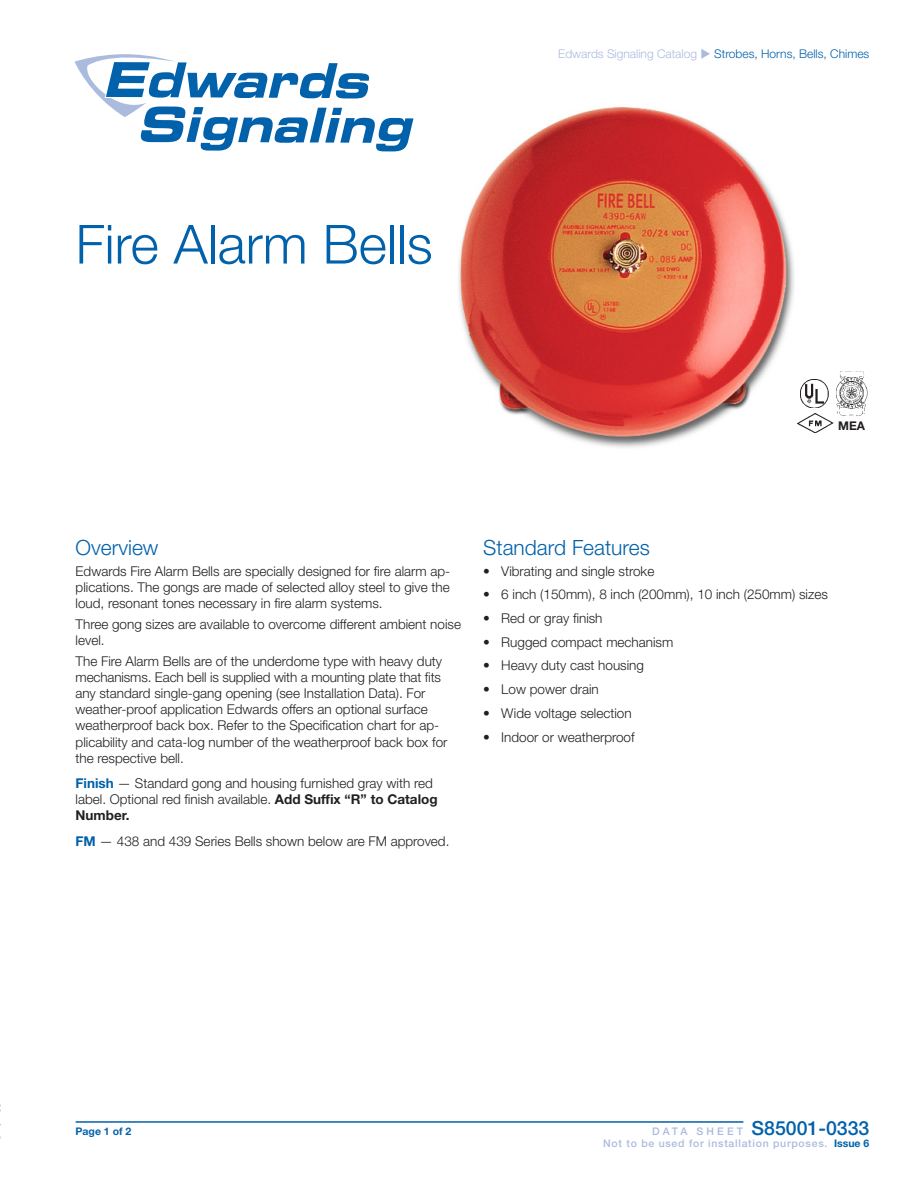
<style>
.page{position:relative;width:918px;height:1188px;background:#fff}
.page>*{position:absolute;margin:0;border:0;box-sizing:border-box;transform-origin:0 0}
.t1{font:300 54px "Helvetica Neue LT Std";color:#0161aa}
.HEAD{font:300 21px "Helvetica Neue LT Std";color:#0161aa}
.t2{font:500 19.5px "Helvetica Neue LT Std";color:#0161aa}
.BODY{font:300 13.5px/16.2px "Helvetica Neue LT Std";color:#231f20}
.Features{font:300 13.5px "Helvetica Neue LT Std";color:#231f20}
.t3{font:300 12px "Helvetica Neue LT Std";color:#0161aa}
.t4{font:700 12px "Helvetica Neue LT Std";color:#231f20}
.t5{font:500 10.5px "Helvetica Neue LT Std";letter-spacing:.07em;color:#aabbde}
.t6{font:700 10.5px "Helvetica Neue LT Std";color:#0161aa}
.s1{color:#aabbde}
.s2{font-weight:700;color:#0161aa}
.s3{font-weight:700}
.s4{font-size:10.5px;color:#aabbde}
</style>
<div class="page">
<hr style="left:76px;top:1121px;width:667px;height:2px;background:#0161aa">
<svg style="left:75px;top:54px;width:338px;height:98px"></svg>
<img style="left:458px;top:107px;width:336px;height:341px">
<img style="left:800px;top:379px;width:29px;height:29px">
<img style="left:836px;top:371px;width:31px;height:44px">
<img style="left:797px;top:413px;width:36px;height:20px">
<p class="t3" style="left:558px;top:47px;width:313px"><span class="s1">Edwards Signaling Catalog</span> <span class="s1">◆</span> Strobes, Horns, Bells, Chimes</p>
<p class="t1" style="left:76px;top:211px;width:359px">Fire Alarm Bells</p>
<p class="t4" style="left:838px;top:418px;width:28px">MEA</p>
<p class="HEAD" style="left:76px;top:535px;width:84px">Overview</p>
<p class="BODY" style="left:76px;top:563px;width:376px;text-align:justify">Edwards Fire Alarm Bells are specially designed for fire alarm ap&shy;plications. The gongs are made of selected alloy steel to give the loud, resonant tones necessary in fire alarm systems.</p>
<p class="BODY" style="left:76px;top:616px;width:387px">Three gong sizes are available to overcome different ambient noise level.</p>
<p class="BODY" style="left:76px;top:653px;width:373px">The Fire Alarm Bells are of the underdome type with heavy duty mechanisms. Each bell is supplied with a mounting plate that fits any standard single-gang opening (see Installation Data). For weather-proof application Edwards offers an optional surface weatherproof back box. Refer to the Specification chart for ap&shy;plicability and cata-log number of the weatherproof back box for the respective bell.</p>
<p class="BODY" style="left:76px;top:775px;width:364px"><span class="s2">Finish</span> — Standard gong and housing furnished gray with red label. Optional red finish available. <span class="s3">Add Suffix “R” to Catalog<br>Number.</span></p>
<p class="BODY" style="left:76px;top:833px;width:375px"><span class="s2">FM</span> — 438 and 439 Series Bells shown below are FM approved.</p>
<p class="HEAD" style="left:483px;top:535px;width:168px">Standard Features</p>
<p class="Features" style="left:483px;top:563px;width:173px">• Vibrating and single stroke</p>
<p class="Features" style="left:483px;top:586px;width:346px">• 6 inch (150mm), 8 inch (200mm), 10 inch (250mm) sizes</p>
<p class="Features" style="left:483px;top:610px;width:121px">• Red or gray finish</p>
<p class="Features" style="left:483px;top:634px;width:192px">• Rugged compact mechanism</p>
<p class="Features" style="left:483px;top:657px;width:162px">• Heavy duty cast housing</p>
<p class="Features" style="left:483px;top:681px;width:117px">• Low power drain</p>
<p class="Features" style="left:483px;top:705px;width:150px">• Wide voltage selection</p>
<p class="Features" style="left:483px;top:729px;width:153px">• Indoor or weatherproof</p>
<p class="t6" style="left:76px;top:1124px;width:57px">Page 1 of 2</p>
<p class="t2" style="left:652px;top:1116px;width:219px"><span class="s4">D A T A S H E E T</span> S85001-0333</p>
<p class="t5" style="left:603px;top:1137px;width:268px">Not to be used for installation purposes. <span class="s2">Issue 6</span></p>
</div>
